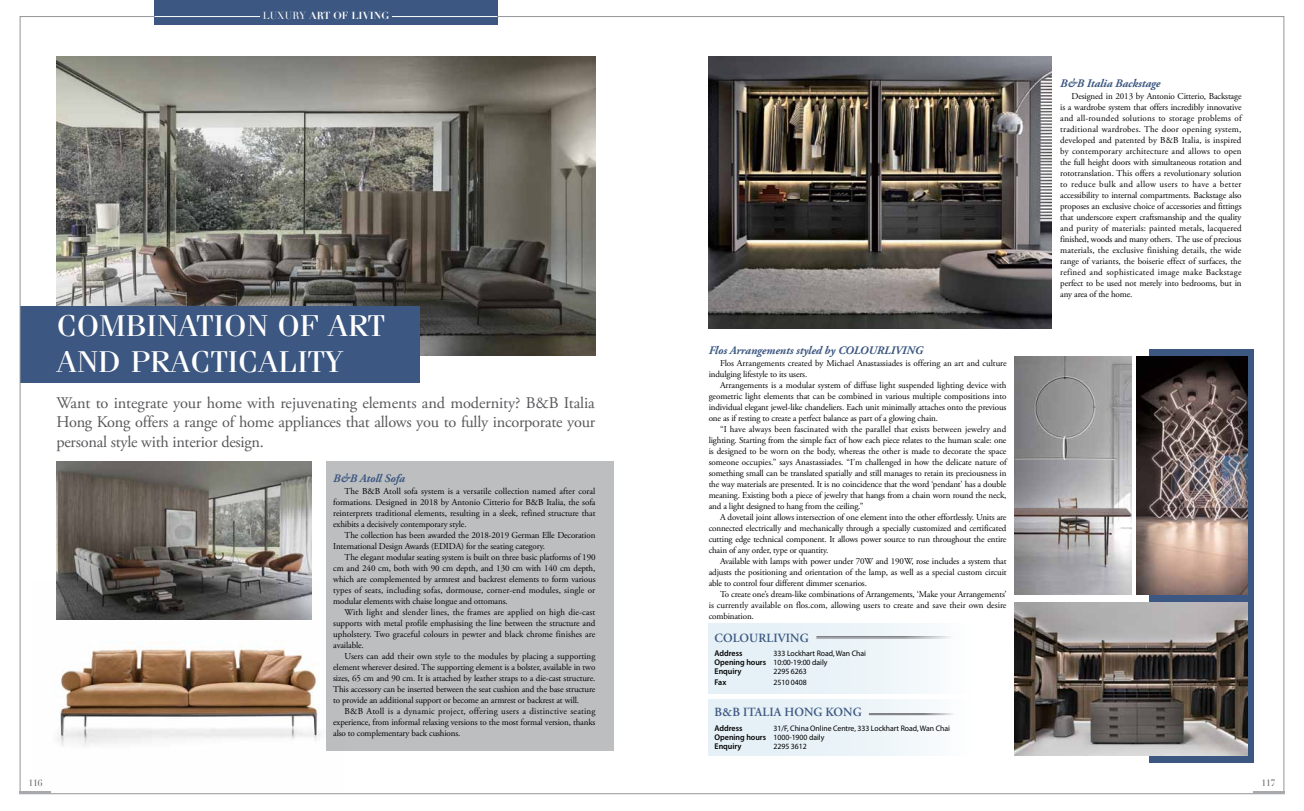
<style>
.page{position:relative;width:1304px;height:811px;background:#fff}
.page>*{position:absolute;margin:0;border:0;box-sizing:border-box;transform-origin:0 0}
.t1{font:30px/36px "Fenice Std";color:#fff;scale:1.1 1}
.t2{font:16.3px/19.5px "Adobe Garamond Pro";letter-spacing:-.015em;color:#58585b;text-align:justify}
.t3{font:600 12.5px "Adobe Garamond Pro";letter-spacing:.01em;color:#3c5781}
.t4{font:italic 700 11.5px "Adobe Garamond Pro";letter-spacing:-.005em;color:#3c5781}
.t5{font:700 10px "Didot";color:#fff}
.t6{font:9px/11px "Adobe Garamond Pro";letter-spacing:-.015em;color:#000;text-align:justify}
.t7{font:9px "Didot";color:#58585b}
.t8{font:600 8.3px "Myriad Pro";letter-spacing:-.005em;color:#000}
.t9{font:8px/9px "Myriad Pro";letter-spacing:-.005em;color:#000}
.s1{font-weight:400}
.s2{font-weight:600;font-size:8.3px}
</style>
<div class="page">
<div style="left:1149px;top:349px;width:105px;height:414px;background:#3c5781"></div>
<img style="left:57px;top:57px;width:538px;height:299px">
<div style="left:326px;top:461px;width:288px;height:290px;background:#bcbec0"></div>
<img style="left:709px;top:57px;width:343px;height:272px">
<div style="left:20px;top:306px;width:400px;height:77px;background:#3c5781"></div>
<div style="left:709px;top:623px;width:262px;height:70px;background:#e6f1f7"></div>
<div style="left:709px;top:699px;width:262px;height:56px;background:#e6f1f7"></div>
<hr style="left:816px;top:636px;width:141px;height:1px;background:#6d6e71">
<hr style="left:816px;top:637px;width:141px;height:1px;background:#6d6e71">
<hr style="left:869px;top:713px;width:88px;height:1px;background:#6d6e71">
<hr style="left:869px;top:714px;width:88px;height:1px;background:#6d6e71">
<img style="left:54px;top:619px;width:266px;height:127px">
<img style="left:56px;top:461px;width:256px;height:158px">
<img style="left:1137px;top:356px;width:110px;height:238px">
<img style="left:1015px;top:602px;width:232px;height:153px">
<img style="left:1015px;top:356px;width:116px;height:238px">
<div style="left:154px;top:0;width:343px;height:25px;background:#3c5781"></div>
<hr style="left:154px;top:16px;width:106px;height:1px;background:#fff">
<hr style="left:392px;top:16px;width:105px;height:1px;background:#fff">
<hr style="left:20px;top:791px;width:31px;height:3px;background:#a7a9ac">
<hr style="left:1253px;top:791px;width:31px;height:3px;background:#a7a9ac">
<p class="t5" style="left:263px;top:10px;width:128px"><span class="s1">LUXURY</span> ART OF LIVING</p>
<h1 class="t1" style="left:57px;top:307px;width:300px">COMBINATION OF ART<br>AND PRACTICALITY</h1>
<h2 class="t2" style="left:56px;top:393px;width:540px">Want to integrate your home with rejuvenating elements and modernity? B&amp;B Italia Hong Kong offers a range of home appliances that allows you to fully incorporate your personal style with interior design.</h2>
<p class="t4" style="left:333px;top:472px;width:73px">B&amp;B Atoll Sofa</p>
<p class="t6" style="left:333px;top:486px;width:264px;text-indent:11px">The B&amp;B Atoll sofa system is a versatile collection named after coral formations. Designed in 2018 by Antonio Citterio for B&amp;B Italia, the sofa reinterprets traditional elements, resulting in a sleek, refined structure that exhibits a decisively contemporary style.</p>
<p class="t6" style="left:333px;top:530px;width:264px;text-indent:11px">The collection has been awarded the 2018-2019 German Elle Decoration<br>International Design Awards (EDIDA) for the seating category.</p>
<p class="t6" style="left:333px;top:552px;width:264px;text-indent:11px">The elegant modular seating system is built on three basic platforms of 190 cm and 240 cm, both with 90 cm depth, and 130 cm with 140 cm depth, which are complemented by armrest and backrest elements to form various types of seats, including sofas, dormouse, corner-end modules, single or modular elements with chaise longue and ottomans.</p>
<p class="t6" style="left:333px;top:607px;width:264px;text-indent:11px">With light and slender lines, the frames are applied on high die-cast supports with metal profile emphasising the line between the structure and upholstery. Two graceful colours in pewter and black chrome finishes are available.</p>
<p class="t6" style="left:333px;top:651px;width:264px;text-indent:11px">Users can add their own style to the modules by placing a supporting element wherever desired. The supporting element is a bolster, available in two sizes, 65 cm and 90 cm. It is attached by leather straps to a die-cast structure.<br>This accessory can be inserted between the seat cushion and the base structure to provide an additional support or become an armrest or backrest at will.</p>
<p class="t6" style="left:333px;top:706px;width:264px;text-indent:11px">B&amp;B Atoll is a dynamic project, offering users a distinctive seating experience, from informal relaxing versions to the most formal version, thanks also to complementary back cushions.</p>
<p class="t4" style="left:709px;top:344px;width:216px">Flos Arrangements styled by COLOURLIVING</p>
<p class="t6" style="left:709px;top:358px;width:299px;text-indent:11px">Flos Arrangements created by Michael Anastassiades is offering an art and culture indulging lifestyle to its users.</p>
<p class="t6" style="left:709px;top:380px;width:299px;text-indent:11px">Arrangements is a modular system of diffuse light suspended lighting device with geometric light elements that can be combined in various multiple compositions into individual elegant jewel-like chandeliers. Each unit minimally attaches onto the previous one as if resting to create a perfect balance as part of a glowing chain.</p>
<p class="t6" style="left:709px;top:424px;width:299px;text-indent:11px">“I have always been fascinated with the parallel that exists between jewelry and lighting. Starting from the simple fact of how each piece relates to the human scale: one is designed to be worn on the body, whereas the other is made to decorate the space someone occupies.” says Anastassiades. “I'm challenged in how the delicate nature of something small can be translated spatially and still manages to retain its preciousness in the way materials are presented. It is no coincidence that the word ‘pendant' has a double meaning. Existing both a piece of jewelry that hangs from a chain worn round the neck, and a light designed to hang from the ceiling.”</p>
<p class="t6" style="left:709px;top:512px;width:299px;text-indent:11px">A dovetail joint allows intersection of one element into the other effortlessly. Units are connected electrically and mechanically through a specially customized and certificated cutting edge technical component. It allows power source to run throughout the entire chain of any order, type or quantity.</p>
<p class="t6" style="left:709px;top:556px;width:299px;text-indent:11px">Available with lamps with power under 70W and 190W, rose includes a system that adjusts the positioning and orientation of the lamp, as well as a special custom circuit able to control four different dimmer scenarios.</p>
<p class="t6" style="left:709px;top:589px;width:299px;text-indent:11px">To create one’s dream-like combinations of Arrangements, ‘Make your Arrangements’ is currently available on flos.com, allowing users to create and save their own desire combination.</p>
<h3 class="t3" style="left:715px;top:630px;width:10px">COLOURL</h3>
<h3 class="t3" style="left:773px;top:630px;width:37px">IVING</h3>
<p class="t8" style="left:715px;top:648px;width:29px">Address</p>
<p class="t9" style="left:715px;top:649px;width:153px;text-indent:59px">333 Lockhart Road, Wan Chai<br><span class="s2">Opening hours</span> 10:00-19:00 daily</p>
<p class="t8" style="left:715px;top:666px;width:28px">Enquiry</p>
<p class="t9" style="left:774px;top:667px;width:35px">2295 6263</p>
<p class="t8" style="left:715px;top:677px;width:13px">Fax</p>
<p class="t9" style="left:774px;top:678px;width:35px">2510 0408</p>
<h3 class="t3" style="left:715px;top:705px;width:148px">B&amp;B ITALIA HONG KONG</h3>
<p class="t8" style="left:715px;top:722px;width:29px">Address</p>
<p class="t9" style="left:715px;top:723px;width:237px;text-indent:59px">31/F, China Online Centre, 333 Lockhart Road, Wan Chai<br><span class="s2">Opening hours</span> 1000-1900 daily</p>
<p class="t8" style="left:715px;top:740px;width:28px">Enquiry</p>
<p class="t9" style="left:774px;top:741px;width:35px">2295 3612</p>
<p class="t4" style="left:1060px;top:77px;width:102px">B&amp;B Italia Backstage</p>
<p class="t6" style="left:1060px;top:91px;width:183px;text-indent:11px">Designed in 2013 by Antonio Citterio, Backstage is a wardrobe system that offers incredibly innovative and all-rounded solutions to storage problems of traditional wardrobes. The door opening system, developed and patented by B&amp;B Italia, is inspired by contemporary architecture and allows to open the full height doors with simultaneous rotation and rototranslation. This offers a revolutionary solution to reduce bulk and allow users to have a better accessibility to internal compartments. Backstage also proposes an exclusive choice of accessories and fittings that underscore expert craftsmanship and the quality and purity of materials: painted metals, lacquered finished, woods and many others. The use of precious materials, the exclusive finishing details, the wide range of variants, the boiserie effect of surfaces, the refined and sophisticated image make Backstage perfect to be used not merely into bedrooms, but in any area of the home.</p>
<p class="t7" style="left:28px;top:777px;width:16px">116</p>
<p class="t7" style="left:1261px;top:777px;width:16px">117</p>
</div>
